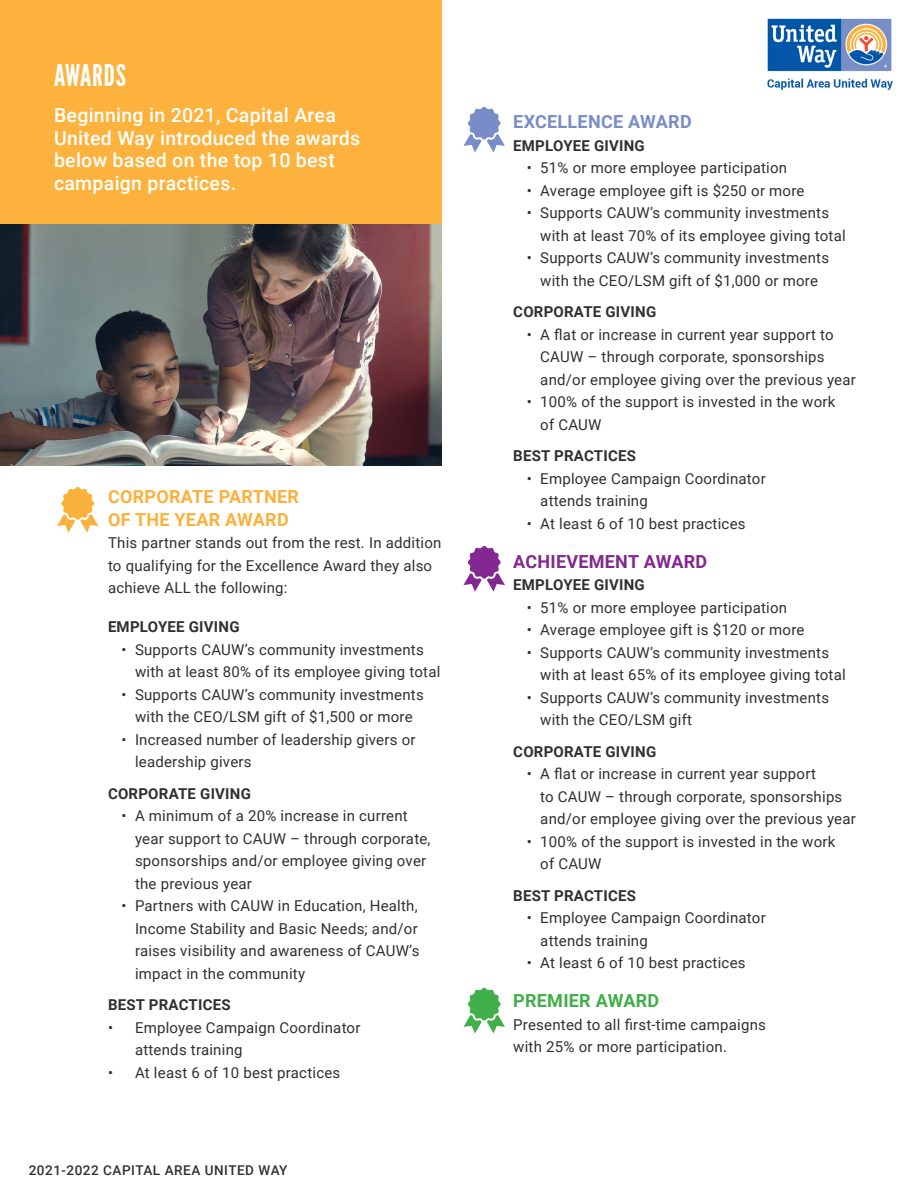
<style>
.page{position:relative;width:918px;height:1188px;background:#fff}
.page>*{position:absolute;margin:0;border:0;box-sizing:border-box;transform-origin:0 0}
.Headline_2a{font:30px "League Gothic";letter-spacing:.025em;color:#fff}
.t1{font:500 19.5px/22.5px "Roboto";letter-spacing:.015em;color:#fff}
.t2{font:700 18px/22.5px "Roboto";letter-spacing:.015em;color:#fbb13d}
.t3{font:700 18px "Roboto";letter-spacing:.015em;color:#822890}
.t4{font:700 18px "Roboto";letter-spacing:.015em;color:#788dc7}
.t5{font:700 18px "Roboto";letter-spacing:.015em;color:#40ae49}
.t6{font:15px/22.5px "Roboto";letter-spacing:.015em;color:#312f30}
.t7{font:700 15px "Roboto";letter-spacing:.015em;color:#312f30}
.t8{font:500 13.5px "Roboto";letter-spacing:.04em;color:#312f30}
</style>
<div class="page">
<div style="left:0;top:0;width:441px;height:238px;background:#fcb23d"></div>
<img style="left:0;top:224px;width:441px;height:241px">
<svg style="left:464px;top:988px;width:41px;height:46px"></svg>
<svg style="left:464px;top:546px;width:41px;height:46px"></svg>
<svg style="left:464px;top:107px;width:41px;height:46px"></svg>
<svg style="left:57px;top:487px;width:41px;height:46px"></svg>
<img style="left:767px;top:18px;width:126px;height:72px">
<p class="Headline_2a" style="left:54px;top:58px;width:74px">AWARDS</p>
<p class="t1" style="left:54px;top:103px;width:308px">Beginning in 2021, Capital Area<br>United Way introduced the awards below based on the top 10 best campaign practices.</p>
<p class="t2" style="left:108px;top:485px;width:192px">CORPORATE PARTNER<br>OF THE YEAR AWARD</p>
<p class="t6" style="left:108px;top:531px;width:335px">This partner stands out from the rest. In addition to qualifying for the Excellence Award they also achieve ALL the following:</p>
<p class="t7" style="left:108px;top:617px;width:133px">EMPLOYEE GIVING</p>
<p class="t6" style="left:135px;top:638px;width:307px;text-indent:-14px">• Supports CAUW’s community investments with at least 80% of its employee giving total</p>
<p class="t6" style="left:122px;top:683px;width:304px;text-align:center">• Supports CAUW’s community investments with the CEO/LSM gift of $1,500 or more</p>
<p class="t6" style="left:135px;top:728px;width:282px;text-indent:-14px">• Increased number of leadership givers or leadership givers</p>
<p class="t7" style="left:108px;top:783px;width:144px">CORPORATE GIVING</p>
<p class="t6" style="left:135px;top:804px;width:297px;text-indent:-14px">• A minimum of a 20% increase in current year support to CAUW – through corporate, sponsorships and/or employee giving over the previous year</p>
<p class="t6" style="left:135px;top:894px;width:286px;text-align:justify;text-indent:-14px">• Partners with CAUW in Education, Health, Income Stability and Basic Needs; and/or raises visibility and awareness of CAUW’s impact in the community</p>
<p class="t7" style="left:108px;top:995px;width:124px">BEST PRACTICES</p>
<p class="t6" style="left:135px;top:1016px;width:227px;text-indent:-27px">• Employee Campaign Coordinator attends training</p>
<p class="t6" style="left:108px;top:1061px;width:234px">• At least 6 of 10 best practices</p>
<p class="t8" style="left:29px;top:1161px;width:260px">2021-2022 CAPITAL AREA UNITED WAY</p>
<p class="t4" style="left:513px;top:109px;width:180px">EXCELLENCE AWARD</p>
<p class="t7" style="left:513px;top:135px;width:133px">EMPLOYEE GIVING</p>
<p class="t6" style="left:527px;top:156px;width:262px">• 51% or more employee participation</p>
<p class="t6" style="left:527px;top:179px;width:279px">• Average employee gift is $250 or more</p>
<p class="t6" style="left:540px;top:201px;width:307px;text-indent:-14px">• Supports CAUW’s community investments with at least 70% of its employee giving total</p>
<p class="t6" style="left:527px;top:246px;width:304px;text-align:center">• Supports CAUW’s community investments with the CEO/LSM gift of $1,000 or more</p>
<p class="t7" style="left:513px;top:302px;width:144px">CORPORATE GIVING</p>
<p class="t6" style="left:540px;top:323px;width:317px;text-indent:-14px">• A flat or increase in current year support to<br>CAUW – through corporate, sponsorships and/or employee giving over the previous year</p>
<p class="t6" style="left:540px;top:390px;width:297px;text-indent:-14px">• 100% of the support is invested in the work of CAUW</p>
<p class="t7" style="left:513px;top:446px;width:124px">BEST PRACTICES</p>
<p class="t6" style="left:540px;top:467px;width:227px;text-indent:-14px">• Employee Campaign Coordinator attends training</p>
<p class="t6" style="left:527px;top:512px;width:220px">• At least 6 of 10 best practices</p>
<p class="t3" style="left:513px;top:549px;width:195px">ACHIEVEMENT AWARD</p>
<p class="t7" style="left:513px;top:575px;width:133px">EMPLOYEE GIVING</p>
<p class="t6" style="left:527px;top:596px;width:262px">• 51% or more employee participation</p>
<p class="t6" style="left:527px;top:618px;width:279px">• Average employee gift is $120 or more</p>
<p class="t6" style="left:540px;top:641px;width:307px;text-indent:-14px">• Supports CAUW’s community investments with at least 65% of its employee giving total</p>
<p class="t6" style="left:540px;top:686px;width:290px;text-indent:-14px">• Supports CAUW’s community investments with the CEO/LSM gift</p>
<p class="t7" style="left:513px;top:741px;width:144px">CORPORATE GIVING</p>
<p class="t6" style="left:540px;top:762px;width:317px;text-indent:-14px">• A flat or increase in current year support<br>to CAUW – through corporate, sponsorships and/or employee giving over the previous year</p>
<p class="t6" style="left:540px;top:830px;width:297px;text-indent:-14px">• 100% of the support is invested in the work of CAUW</p>
<p class="t7" style="left:513px;top:885px;width:124px">BEST PRACTICES</p>
<p class="t6" style="left:540px;top:906px;width:227px;text-indent:-14px">• Employee Campaign Coordinator attends training</p>
<p class="t6" style="left:527px;top:951px;width:220px">• At least 6 of 10 best practices</p>
<p class="t5" style="left:513px;top:988px;width:147px">PREMIER AWARD</p>
<p class="t6" style="left:513px;top:1013px;width:254px">Presented to all first-time campaigns with 25% or more participation.</p>
</div>
